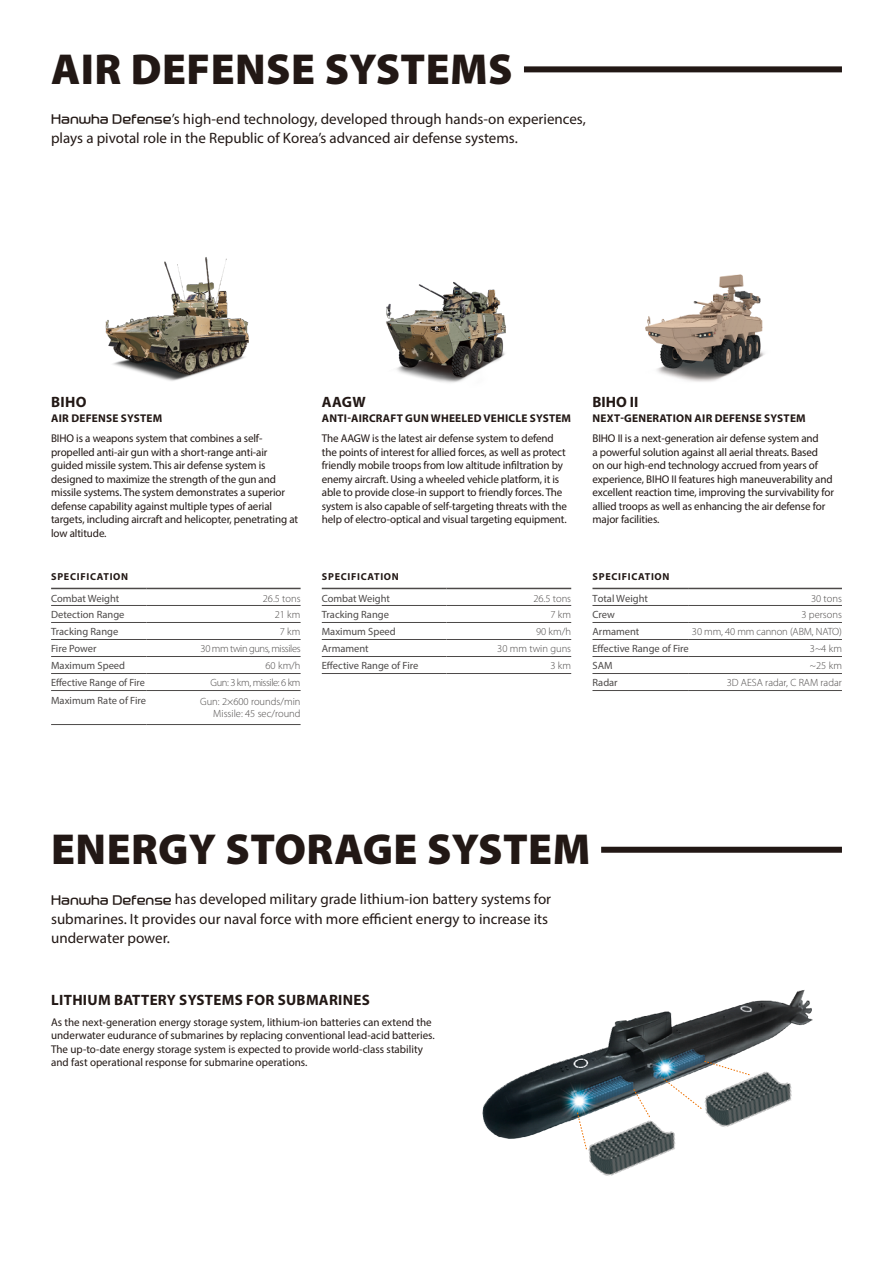
<style>
.page{position:relative;width:893px;height:1263px;background:#fff}
.page>*{position:absolute;margin:0;border:0;box-sizing:border-box;transform-origin:0 0}
.t1{font:900 43.5px "Myriad Pro";letter-spacing:.01em;color:#221815}
.t2{font:15px/19.5px "Myriad Pro";color:#221815}
.t3{font:700 15px "Myriad Pro";letter-spacing:.02em;color:#221815}
.t4{font:11.25px/13.5px "Myriad Pro";letter-spacing:-.01em;color:#221815}
.t5{font:700 11.25px "Myriad Pro";letter-spacing:.02em;color:#221815}
.t6{font:10.5px "Myriad Pro";color:#4c4948}
.t7{font:300 10.5px/12px "Myriad Pro";color:#4c4948;text-align:right}
.t8{font:300 10.5px "Myriad Pro";letter-spacing:-.04em;color:#4c4948}
.t9{font:700 10.2px "Myriad Pro";letter-spacing:.07em;color:#221815}
.s1{font-family:"Hanwha R";font-size:12.3px}
</style>
<div class="page">
<hr style="left:322px;top:605px;width:125px;height:1px;background:#4c4948">
<hr style="left:447px;top:605px;width:124px;height:1px;background:#4c4948">
<hr style="left:322px;top:622px;width:125px;height:1px;background:#4c4948">
<hr style="left:447px;top:622px;width:124px;height:1px;background:#4c4948">
<hr style="left:322px;top:639px;width:125px;height:1px;background:#4c4948">
<hr style="left:447px;top:639px;width:124px;height:1px;background:#4c4948">
<hr style="left:322px;top:656px;width:125px;height:1px;background:#4c4948">
<hr style="left:447px;top:656px;width:124px;height:1px;background:#4c4948">
<hr style="left:322px;top:673px;width:125px;height:1px;background:#4c4948">
<hr style="left:447px;top:673px;width:124px;height:1px;background:#4c4948">
<hr style="left:322px;top:588px;width:125px;height:1px;background:#4c4948">
<hr style="left:447px;top:588px;width:124px;height:1px;background:#4c4948">
<hr style="left:592px;top:605px;width:97px;height:1px;background:#4c4948">
<hr style="left:689px;top:605px;width:153px;height:1px;background:#4c4948">
<hr style="left:592px;top:622px;width:97px;height:1px;background:#4c4948">
<hr style="left:689px;top:622px;width:153px;height:1px;background:#4c4948">
<hr style="left:592px;top:639px;width:97px;height:1px;background:#4c4948">
<hr style="left:689px;top:639px;width:153px;height:1px;background:#4c4948">
<hr style="left:592px;top:656px;width:97px;height:1px;background:#4c4948">
<hr style="left:689px;top:656px;width:153px;height:1px;background:#4c4948">
<hr style="left:592px;top:673px;width:97px;height:1px;background:#4c4948">
<hr style="left:689px;top:673px;width:153px;height:1px;background:#4c4948">
<hr style="left:592px;top:690px;width:97px;height:1px;background:#4c4948">
<hr style="left:689px;top:690px;width:153px;height:1px;background:#4c4948">
<hr style="left:592px;top:588px;width:97px;height:1px;background:#4c4948">
<hr style="left:689px;top:588px;width:153px;height:1px;background:#4c4948">
<div style="left:524px;top:66px;width:318px;height:6px;background:#221815"></div>
<div style="left:601px;top:847px;width:241px;height:6px;background:#221815"></div>
<hr style="left:51px;top:605px;width:96px;height:1px;background:#4c4948">
<hr style="left:147px;top:605px;width:154px;height:1px;background:#4c4948">
<hr style="left:51px;top:622px;width:96px;height:1px;background:#4c4948">
<hr style="left:147px;top:622px;width:154px;height:1px;background:#4c4948">
<hr style="left:51px;top:639px;width:96px;height:1px;background:#4c4948">
<hr style="left:147px;top:639px;width:154px;height:1px;background:#4c4948">
<hr style="left:51px;top:656px;width:96px;height:1px;background:#4c4948">
<hr style="left:147px;top:656px;width:154px;height:1px;background:#4c4948">
<hr style="left:51px;top:673px;width:96px;height:1px;background:#4c4948">
<hr style="left:147px;top:673px;width:154px;height:1px;background:#4c4948">
<hr style="left:51px;top:690px;width:96px;height:1px;background:#4c4948">
<hr style="left:147px;top:690px;width:154px;height:1px;background:#4c4948">
<hr style="left:51px;top:724px;width:96px;height:1px;background:#4c4948">
<hr style="left:147px;top:724px;width:154px;height:1px;background:#4c4948">
<hr style="left:51px;top:588px;width:96px;height:1px;background:#4c4948">
<hr style="left:147px;top:588px;width:154px;height:1px;background:#4c4948">
<img style="left:645px;top:274px;width:120px;height:108px">
<img style="left:386px;top:282px;width:120px;height:101px">
<img style="left:105px;top:257px;width:144px;height:124px">
<img style="left:482px;top:990px;width:331px;height:149px">
<img style="left:587px;top:1117px;width:90px;height:59px">
<img style="left:703px;top:1068px;width:90px;height:64px">
<svg style="left:576px;top:1112px;width:11px;height:38px"></svg>
<svg style="left:633px;top:1088px;width:18px;height:30px"></svg>
<svg style="left:662px;top:1060px;width:88px;height:50px"></svg>
<h1 class="t1" style="left:51px;top:40px;width:463px">AIR DEFENSE SYSTEMS</h1>
<h2 class="t2" style="left:51px;top:109px;width:536px"><span class="s1">Hanwha Defense</span>’s high-end technology, developed through hands-on experiences, plays a pivotal role in the Republic of Korea’s advanced air defense systems.</h2>
<h2 class="t3" style="left:51px;top:392px;width:37px">BIHO</h2>
<p class="t5" style="left:51px;top:410px;width:113px">AIR DEFENSE SYSTEM</p>
<p class="t4" style="left:51px;top:432px;width:249px">BIHO is a weapons system that combines a self&shy;propelled anti-air gun with a short-range anti-air guided missile system. This air defense system is designed to maximize the strength of the gun and missile systems. The system demonstrates a superior defense capability against multiple types of aerial targets, including aircraft and helicopter, penetrating at low altitude.</p>
<p class="t9" style="left:51px;top:570px;width:78px">SPECIFICATION</p>
<p class="t6" style="left:51px;top:592px;width:70px">Combat Weight</p>
<p class="t7" style="left:263px;top:592px;width:39px">26.5 tons</p>
<p class="t6" style="left:51px;top:608px;width:75px">Detection Range</p>
<p class="t7" style="left:275px;top:609px;width:27px">21 km</p>
<p class="t6" style="left:51px;top:625px;width:69px">Tracking Range</p>
<p class="t7" style="left:280px;top:626px;width:22px">7 km</p>
<p class="t6" style="left:51px;top:642px;width:47px">Fire Power</p>
<p class="t8" style="left:201px;top:642px;width:101px">30 mm twin guns, missiles</p>
<p class="t6" style="left:51px;top:659px;width:76px">Maximum Speed</p>
<p class="t7" style="left:265px;top:660px;width:37px">60 km/h</p>
<p class="t6" style="left:51px;top:676px;width:95px">Effective Range of Fire</p>
<p class="t8" style="left:211px;top:677px;width:92px">Gun: 3 km, missile: 6 km</p>
<p class="t6" style="left:51px;top:694px;width:97px">Maximum Rate of Fire</p>
<p class="t7" style="left:200px;top:695px;width:102px">Gun: 2×600 rounds/min<br>Missile: 45 sec/round</p>
<h2 class="t3" style="left:322px;top:392px;width:45px">AAGW</h2>
<p class="t5" style="left:322px;top:410px;width:251px">ANTI-AIRCRAFT GUN WHEELED VEHICLE SYSTEM</p>
<p class="t4" style="left:322px;top:432px;width:247px">The AAGW is the latest air defense system to defend the points of interest for allied forces, as well as protect friendly mobile troops from low altitude infiltration by enemy aircraft. Using a wheeled vehicle platform, it is able to provide close-in support to friendly forces. The system is also capable of self-targeting threats with the help of electro-optical and visual targeting equipment.</p>
<p class="t9" style="left:322px;top:570px;width:78px">SPECIFICATION</p>
<p class="t6" style="left:322px;top:592px;width:70px">Combat Weight</p>
<p class="t7" style="left:533px;top:592px;width:39px">26.5 tons</p>
<p class="t6" style="left:322px;top:608px;width:69px">Tracking Range</p>
<p class="t7" style="left:550px;top:609px;width:22px">7 km</p>
<p class="t6" style="left:322px;top:625px;width:76px">Maximum Speed</p>
<p class="t7" style="left:536px;top:626px;width:37px">90 km/h</p>
<p class="t6" style="left:322px;top:642px;width:48px">Armament</p>
<p class="t7" style="left:497px;top:643px;width:75px">30 mm twin guns</p>
<p class="t6" style="left:322px;top:659px;width:98px">Effective Range of Fire</p>
<p class="t7" style="left:550px;top:660px;width:22px">3 km</p>
<h2 class="t3" style="left:592px;top:392px;width:48px">BIHO II</h2>
<p class="t5" style="left:593px;top:410px;width:215px">NEXT-GENERATION AIR DEFENSE SYSTEM</p>
<p class="t4" style="left:592px;top:432px;width:243px">BIHO II is a next-generation air defense system and<br>a powerful solution against all aerial threats. Based<br>on our high-end technology accrued from years of experience, BIHO II features high maneuverability and excellent reaction time, improving the survivability for allied troops as well as enhancing the air defense for major facilities.</p>
<p class="t9" style="left:593px;top:570px;width:78px">SPECIFICATION</p>
<p class="t6" style="left:592px;top:592px;width:57px">Total Weight</p>
<p class="t7" style="left:811px;top:592px;width:32px">30 tons</p>
<p class="t6" style="left:592px;top:608px;width:24px">Crew</p>
<p class="t7" style="left:801px;top:609px;width:42px">3 persons</p>
<p class="t6" style="left:592px;top:625px;width:48px">Armament</p>
<p class="t7" style="left:692px;top:626px;width:151px">30 mm, 40 mm cannon (ABM, NATO)</p>
<p class="t6" style="left:592px;top:642px;width:98px">Effective Range of Fire</p>
<p class="t7" style="left:810px;top:643px;width:34px">3~4 km</p>
<p class="t6" style="left:592px;top:659px;width:22px">SAM</p>
<p class="t7" style="left:810px;top:660px;width:34px">~25 km</p>
<p class="t6" style="left:592px;top:676px;width:27px">Radar</p>
<p class="t7" style="left:727px;top:677px;width:117px">3D AESA radar, C RAM radar</p>
<h1 class="t1" style="left:51px;top:820px;width:541px">ENERGY STORAGE SYSTEM</h1>
<h2 class="t2" style="left:51px;top:889px;width:502px"><span class="s1">Hanwha Defense</span> has developed military grade lithium-ion battery systems for submarines. It provides our naval force with more efficient energy to increase its underwater power.</h2>
<h2 class="t3" style="left:51px;top:990px;width:320px">LITHIUM BATTERY SYSTEMS FOR SUBMARINES</h2>
<p class="t4" style="left:51px;top:1015px;width:385px">As the next-generation energy storage system, lithium-ion batteries can extend the underwater eudurance of submarines by replacing conventional lead-acid batteries.<br>The up-to-date energy storage system is expected to provide world-class stability and fast operational response for submarine operations.</p>
</div>
